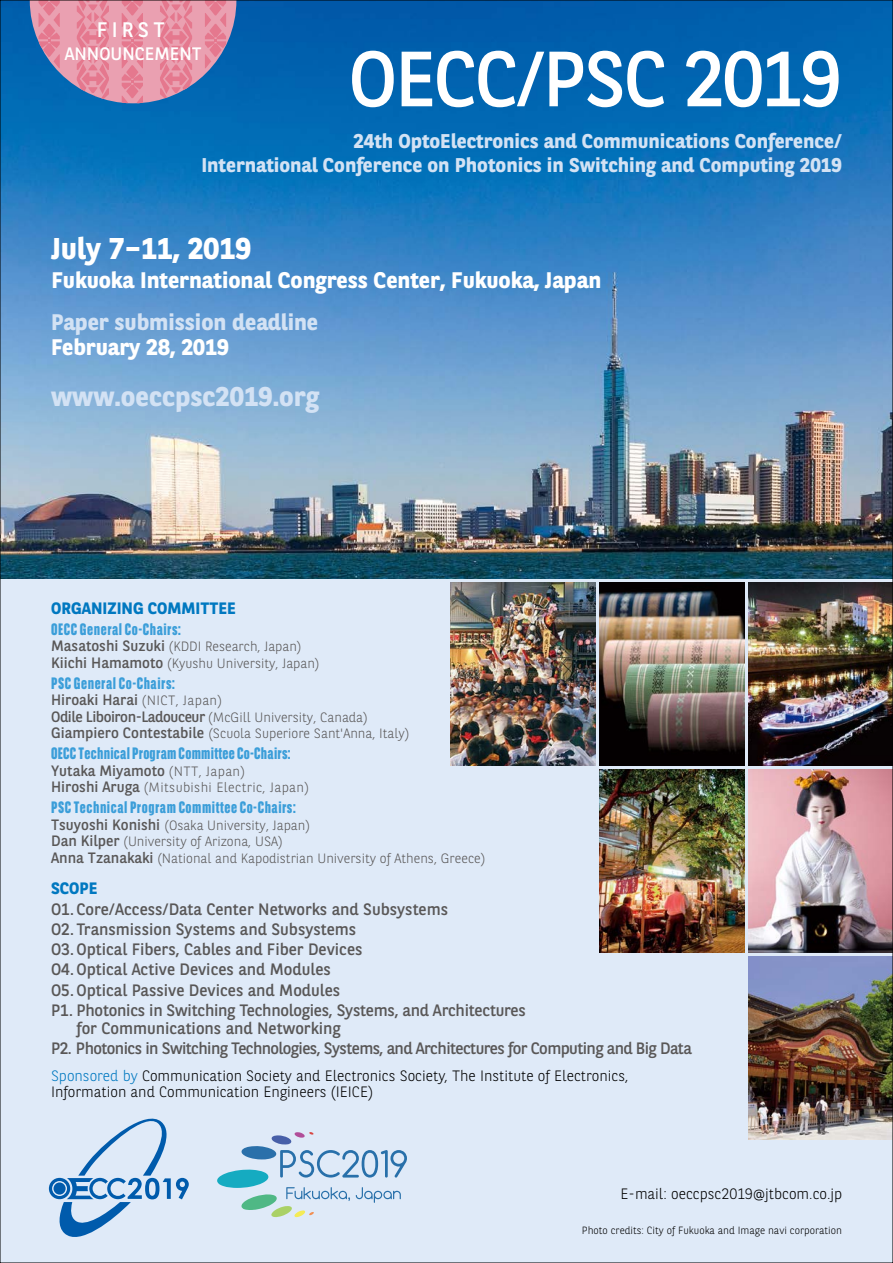
<style>
.page{position:relative;width:893px;height:1263px;background:#dfeaf8}
.page>*{position:absolute;margin:0;border:0;box-sizing:border-box;transform-origin:0 0}
.t1{font:78px "BNPP Sans";letter-spacing:-.03em;color:#fff}
.t2{font:700 30px "BNPP Sans";color:#fff}
.t3{font:700 27px "BNPP Sans";color:#d3e2f4}
.t4{font:700 22.5px "BNPP Sans";color:#fff}
.t5{font:700 22.5px "BNPP Sans";color:#d3e2f4}
.t6{font:21px "BNPP Sans";color:#fff}
.t7{font:700 19.8px/24px "BNPP Sans";color:#d3e2f4;text-align:right}
.t8{font:18px "BNPP Sans";color:#fff}
.t9{font:16.5px/20.2px "BNPP Sans";color:#595757}
.t10{font:800 16.5px "BNPP Sans Condensed";letter-spacing:.03em;color:#3b9ed9}
.t11{font:16.5px/20.2px "BNPP Sans";letter-spacing:-.035em;color:#595757}
.t12{font:700 16.5px "BNPP Sans";color:#0078c0}
.t13{font:300 15px/16.5px "BNPP Sans";color:#000}
.t14{font:15px "BNPP Sans";color:#595757}
.t15{font:300 13.5px/16.5px "BNPP Sans";color:#595757}
.t16{font:300 13.5px "BNPP Sans";letter-spacing:.025em;color:#595757}
.t17{font:300 10.5px "BNPP Sans";color:#000}
.s1{font-weight:400;font-size:15px}
.s2{font-weight:300;font-size:13.5px}
.s3{color:#0078c0}
</style>
<div class="page">
<svg style="left:49px;top:1118px;width:140px;height:119px"></svg>
<svg style="left:217px;top:1132px;width:190px;height:85px"></svg>
<img style="left:2px;top:2px;width:889px;height:576px">
<img style="left:600px;top:770px;width:144px;height:182px">
<img style="left:748px;top:583px;width:143px;height:182px">
<img style="left:600px;top:583px;width:144px;height:182px">
<img style="left:748px;top:957px;width:143px;height:183px">
<img style="left:451px;top:583px;width:144px;height:182px">
<img style="left:748px;top:770px;width:143px;height:182px">
<svg style="left:30px;top:2px;width:206px;height:101px;background:#b689a7"></svg>
<h3 class="t6" style="left:97px;top:15px;width:69px">FIRST</h3>
<h3 class="t8" style="left:65px;top:41px;width:138px">ANNOUNCEMENT</h3>
<h1 class="t1" style="left:349px;top:26px;width:495px">OECC/PSC 2019</h1>
<h3 class="t7" style="left:201px;top:129px;width:642px">24th OptoElectronics and Communications Conference/<br>International Conference on Photonics in Switching and Computing 2019</h3>
<h2 class="t2" style="left:51px;top:228px;width:201px">July 7–11, 2019</h2>
<h3 class="t4" style="left:51px;top:265px;width:551px">Fukuoka International Congress Center, Fukuoka, Japan</h3>
<h3 class="t5" style="left:51px;top:306px;width:269px">Paper submission deadline</h3>
<h3 class="t4" style="left:51px;top:332px;width:179px">February 28, 2019</h3>
<h3 class="t3" style="left:51px;top:378px;width:270px">www.oeccpsc2019.org</h3>
<p class="t12" style="left:51px;top:597px;width:186px">ORGANIZING COMMITTEE</p>
<p class="t10" style="left:51px;top:619px;width:131px">OECC General Co-Chairs:</p>
<p class="t15" style="left:51px;top:637px;width:270px"><span class="s1">Masatoshi Suzuki</span> (KDDI Research, Japan)<br><span class="s1">Kiichi Hamamoto</span> (Kyushu University, Japan)</p>
<p class="t10" style="left:51px;top:673px;width:125px">PSC General Co-Chairs:</p>
<p class="t14" style="left:51px;top:690px;width:172px">Hiroaki Harai <span class="s2">(NICT, Japan)</span></p>
<p class="t15" style="left:51px;top:708px;width:360px"><span class="s1">Odile Liboiron-Ladouceur</span> (McGill University, Canada)<br><span class="s1">Giampiero Contestabile</span> (Scuola Superiore Sant'Anna, Italy)</p>
<p class="t10" style="left:51px;top:743px;width:241px">OECC Technical Program Committee Co-Chairs:</p>
<p class="t14" style="left:51px;top:760px;width:195px">Yutaka Miyamoto <span class="s2">(NTT, Japan)</span></p>
<p class="t16" style="left:51px;top:778px;width:259px"><span class="s1">Hiroshi Aruga</span> (Mitsubishi Electric, Japan)</p>
<p class="t10" style="left:51px;top:797px;width:246px">PSC Technical Program Committee Co-Chairs:</p>
<p class="t15" style="left:51px;top:816px;width:436px"><span class="s1">Tsuyoshi Konishi</span> (Osaka University, Japan)<br><span class="s1">Dan Kilper</span> (University of Arizona, USA)<br><span class="s1">Anna Tzanakaki</span> (National and Kapodistrian University of Athens, Greece)</p>
<p class="t12" style="left:51px;top:877px;width:48px">SCOPE</p>
<p class="t9" style="left:51px;top:898px;width:476px">O1. Core/Access/Data Center Networks and Subsystems<br>O2. Transmission Systems and Subsystems<br>O3. Optical Fibers, Cables and Fiber Devices<br>O4. Optical Active Devices and Modules<br>O5. Optical Passive Devices and Modules<br>P1. Photonics in Switching Technologies, Systems, and Architectures</p>
<p class="t11" style="left:51px;top:1017px;width:642px;text-indent:25px">for Communications and Networking<br>P2. Photonics in Switching Technologies, Systems, and Architectures for Computing and Big Data</p>
<p class="t13" style="left:51px;top:1067px;width:579px"><span class="s3">Sponsored by</span> Communication Society and Electronics Society, The Institute of Electronics,<br>Information and Communication Engineers (IEICE)</p>
<p class="t13" style="left:621px;top:1185px;width:223px">E-mail: oeccpsc2019@jtbcom.co.jp</p>
<p class="t17" style="left:582px;top:1223px;width:262px">Photo credits: City of Fukuoka and Image navi corporation</p>
</div>
